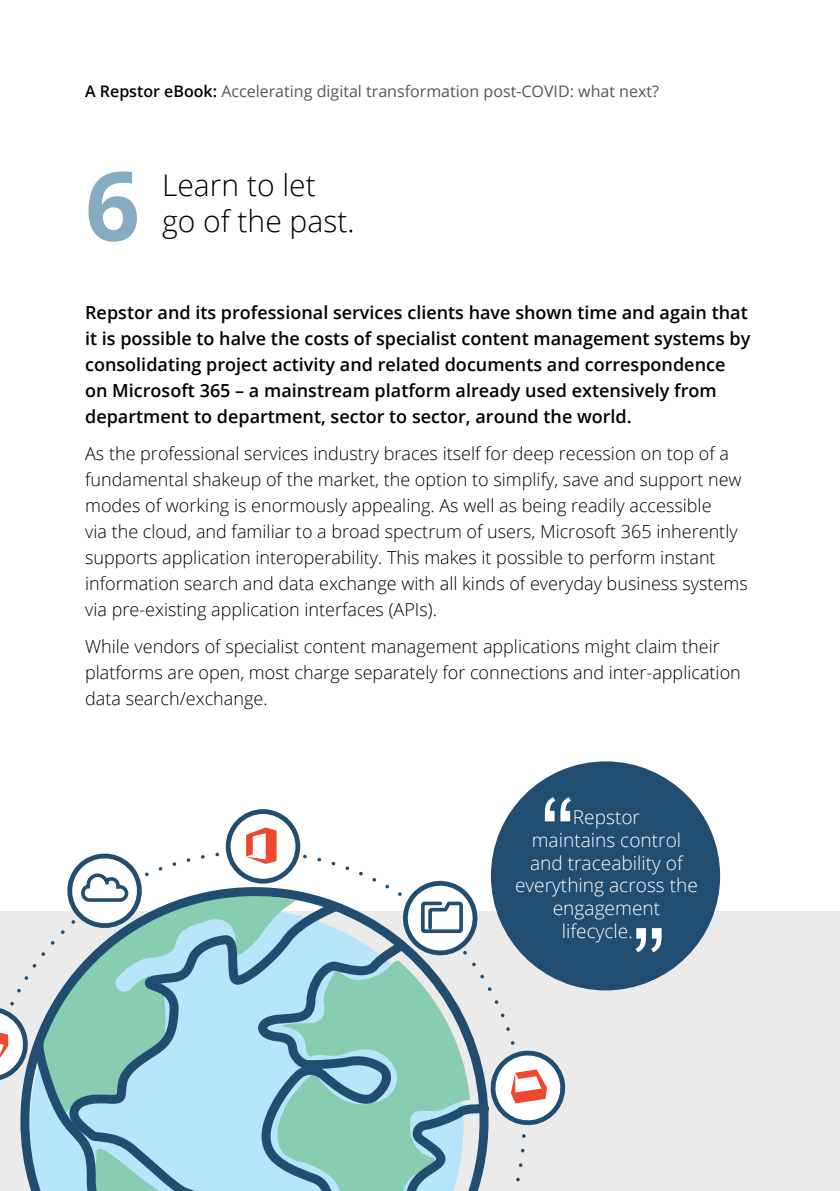
<style>
.page{position:relative;width:840px;height:1191px;background:#fff}
.page>*{position:absolute;margin:0;border:0;box-sizing:border-box;transform-origin:0 0}
.t1{font:102.8px "Arial";color:#fff}
.t2{font:700 96px "Open Sans";color:#85acc1}
.t3{font:300 30px "Open Sans";color:#000}
.t4{font:300 19px "Open Sans";color:#fff}
.t5{font:300 18px/26px "Open Sans";color:#000}
.t6{font:600 18px/26px "Open Sans";color:#000}
.t7{font:16px "Open Sans";color:#575756}
.s1{font-weight:600;color:#000}
</style>
<div class="page">
<div style="left:0;top:911px;width:839px;height:280px;background:#ebebeb"></div>
<svg style="left:228px;top:811px;width:70px;height:70px"></svg>
<div style="left:226px;top:809px;width:74px;height:74px;border:5px solid #214d71;border-radius:50%"></div>
<svg style="left:246px;top:827px;width:30px;height:37px"></svg>
<svg style="left:493px;top:1050px;width:73px;height:76px"></svg>
<svg style="left:17px;top:882px;width:461px;height:122px"></svg>
<svg style="left:344px;top:937px;width:149px;height:254px"></svg>
<svg style="left:60px;top:898px;width:284px;height:293px;background:#96c8d1"></svg>
<svg style="left:0;top:1004px;width:194px;height:187px;background:#97c4cc"></svg>
<svg style="left:58px;top:853px;width:86px;height:84px"></svg>
<div style="left:490px;top:761px;width:229px;height:229px;background:#214d71;border-radius:50%"></div>
<hr style="left:839px;top:418px;width:1px;height:773px;background:#ebebeb">
<svg style="left:839px;top:550px;width:1px;height:361px"></svg>
<p class="t7" style="left:85px;top:81px;width:575px"><span class="s1">A Repstor eBook:</span> Accelerating digital transformation post-COVID: what next?</p>
<h2 class="t2" style="left:85px;top:138px;width:56px">6</h2>
<h3 class="t3" style="left:162px;top:165px;width:155px">Learn to let</h3>
<h3 class="t3" style="left:162px;top:201px;width:194px">go of the past.</h3>
<p class="t6" style="left:85px;top:299px;width:666px">Repstor and its professional services clients have shown time and again that it is possible to halve the costs of specialist content management systems by consolidating project activity and related documents and correspondence on Microsoft 365 – a mainstream platform already used extensively from department to department, sector to sector, around the world.</p>
<p class="t5" style="left:85px;top:440px;width:663px">As the professional services industry braces itself for deep recession on top of a fundamental shakeup of the market, the option to simplify, save and support new modes of working is enormously appealing. As well as being readily accessible<br>via the cloud, and familiar to a broad spectrum of users, Microsoft 365 inherently supports application interoperability. This makes it possible to perform instant information search and data exchange with all kinds of everyday business systems via pre-existing application interfaces (APIs).</p>
<p class="t5" style="left:85px;top:633px;width:657px">While vendors of specialist content management applications might claim their platforms are open, most charge separately for connections and inter-application data search/exchange.</p>
<h1 class="t1" style="left:540px;top:768px;width:36px">“</h1>
<p class="t4" style="left:572px;top:804px;width:69px">Repstor</p>
<p class="t4" style="left:531px;top:826px;width:151px">maintains control</p>
<p class="t4" style="left:530px;top:849px;width:154px">and traceability of</p>
<p class="t4" style="left:514px;top:872px;width:184px">everything across the</p>
<p class="t4" style="left:552px;top:895px;width:109px">engagement</p>
<p class="t4" style="left:561px;top:918px;width:73px">lifecycle.</p>
<h1 class="t1" style="left:665px;top:980px;width:36px;rotate:-180deg">“</h1>
</div>
